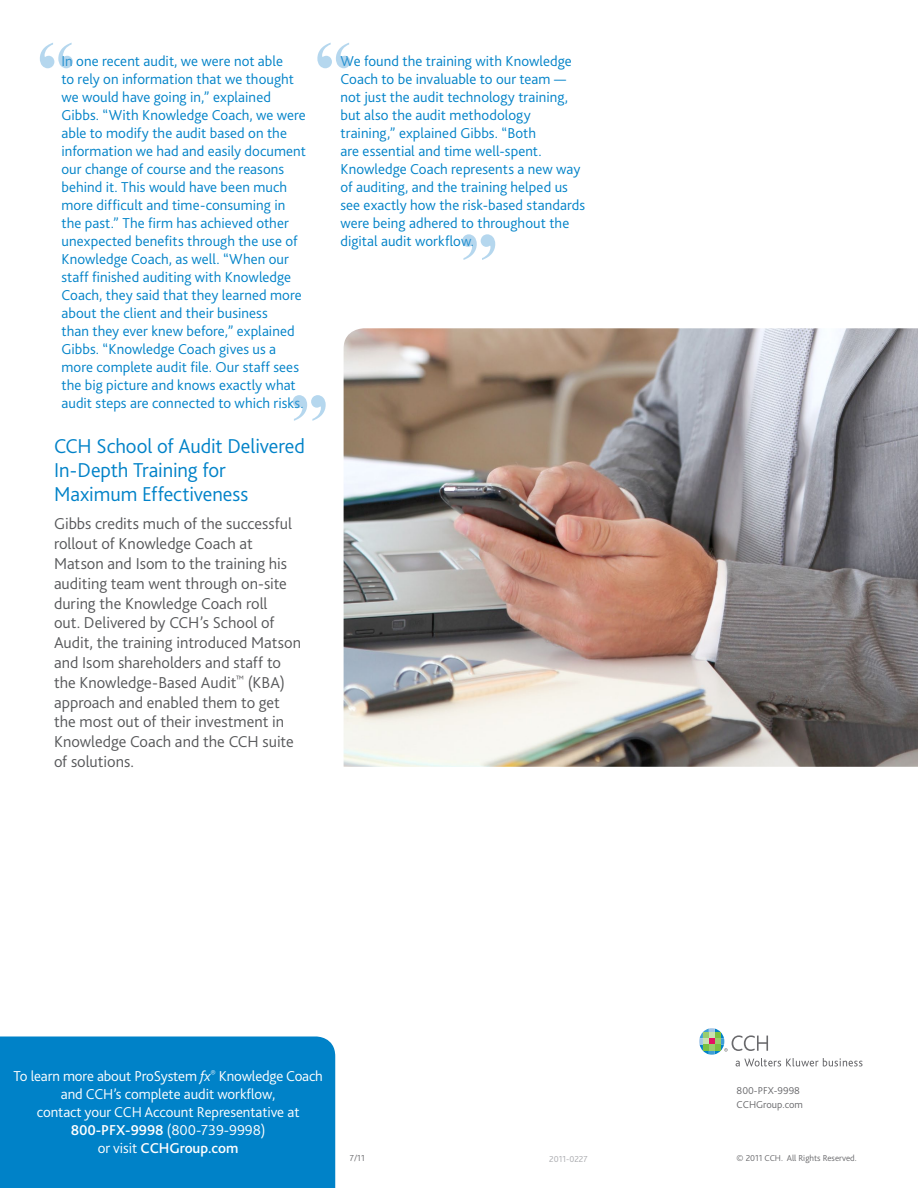
<style>
.page{position:relative;width:918px;height:1188px;background:#fff}
.page>*{position:absolute;margin:0;border:0;box-sizing:border-box;transform-origin:0 0}
.t1{font:700 78.75px "Times New Roman";color:#5ba6da}
.CS_Head_01{font:300 21px/24px "Bliss 2";letter-spacing:-.005em;color:#0082c8}
.body{font:300 16.5px/19.8px "Bliss 2";color:#57585a}
.CS_Body_Text_Quote{font:300 15px/18px "Bliss 2";letter-spacing:.005em;color:#0082c8}
.More_Info{font:300 15px/18px "Bliss 2";letter-spacing:-.005em;color:#fff;text-align:center}
.Pricing{font:300 10.5px "Bliss 2";color:#69696c}
.t2{font:300 9px "Bliss 2";color:#69696c}
.t3{font:300 9px "Bliss 2";color:#a8a9ad}
.s1{font-style:italic}
.s2{font-weight:500}
</style>
<div class="page">
<svg style="left:699px;top:1028px;width:163px;height:38px"></svg>
<div style="left:0;top:1036px;width:335px;height:152px;background:#0082c8"></div>
<img style="left:344px;top:328px;width:574px;height:439px">
<h1 class="t1" style="left:37px;top:15px;width:41px">“</h1>
<h1 class="t1" style="left:314px;top:15px;width:41px">“</h1>
<p class="CS_Body_Text_Quote" style="left:62px;top:52px;width:246px">In one recent audit, we were not able<br>to rely on information that we thought we would have going in,” explained Gibbs. “With Knowledge Coach, we were able to modify the audit based on the information we had and easily document our change of course and the reasons behind it. This would have been much more difficult and time-consuming in the past.” The firm has achieved other unexpected benefits through the use of Knowledge Coach, as well. “When our staff finished auditing with Knowledge Coach, they said that they learned more about the client and their business<br>than they ever knew before,” explained Gibbs. “Knowledge Coach gives us a more complete audit file. Our staff sees the big picture and knows exactly what audit steps are connected to which risks.</p>
<p class="CS_Head_01" style="left:54px;top:434px;width:253px">CCH School of Audit Delivered<br>In-Depth Training for<br>Maximum Effectiveness</p>
<p class="body" style="left:54px;top:514px;width:249px">Gibbs credits much of the successful rollout of Knowledge Coach at<br>Matson and Isom to the training his auditing team went through on-site during the Knowledge Coach roll<br>out. Delivered by CCH’s School of<br>Audit, the training introduced Matson and Isom shareholders and staff to the Knowledge-Based Audit<sup>™</sup> (KBA) approach and enabled them to get the most out of their investment in<br>Knowledge Coach and the CCH suite of solutions.</p>
<p class="CS_Body_Text_Quote" style="left:340px;top:52px;width:246px">We found the training with Knowledge Coach to be invaluable to our team — not just the audit technology training, but also the audit methodology training,” explained Gibbs. “Both<br>are essential and time well-spent.<br>Knowledge Coach represents a new way of auditing, and the training helped us see exactly how the risk-based standards were being adhered to throughout the digital audit workflow.</p>
<h1 class="t1" style="left:459px;top:207px;width:41px">”</h1>
<h1 class="t1" style="left:289px;top:368px;width:41px">”</h1>
<p class="More_Info" style="left:13px;top:1066px;width:311px">To learn more about ProSystem <span class="s1">fx</span><sup>®</sup> Knowledge Coach and CCH’s complete audit workflow,<br>contact your CCH Account Representative at <span class="s2">800-PFX-9998</span> (800-739-9998)<br>or visit <span class="s2">CCHGroup.com</span></p>
<p class="Pricing" style="left:737px;top:1084px;width:65px">800-PFX-9998</p>
<p class="Pricing" style="left:737px;top:1098px;width:68px">CCHGroup.com</p>
<p class="t2" style="left:350px;top:1153px;width:16px">7/11</p>
<p class="t3" style="left:549px;top:1153px;width:40px">2011-0227</p>
<p class="t2" style="left:737px;top:1153px;width:122px">© 2011 CCH. All Rights Reserved.</p>
</div>
